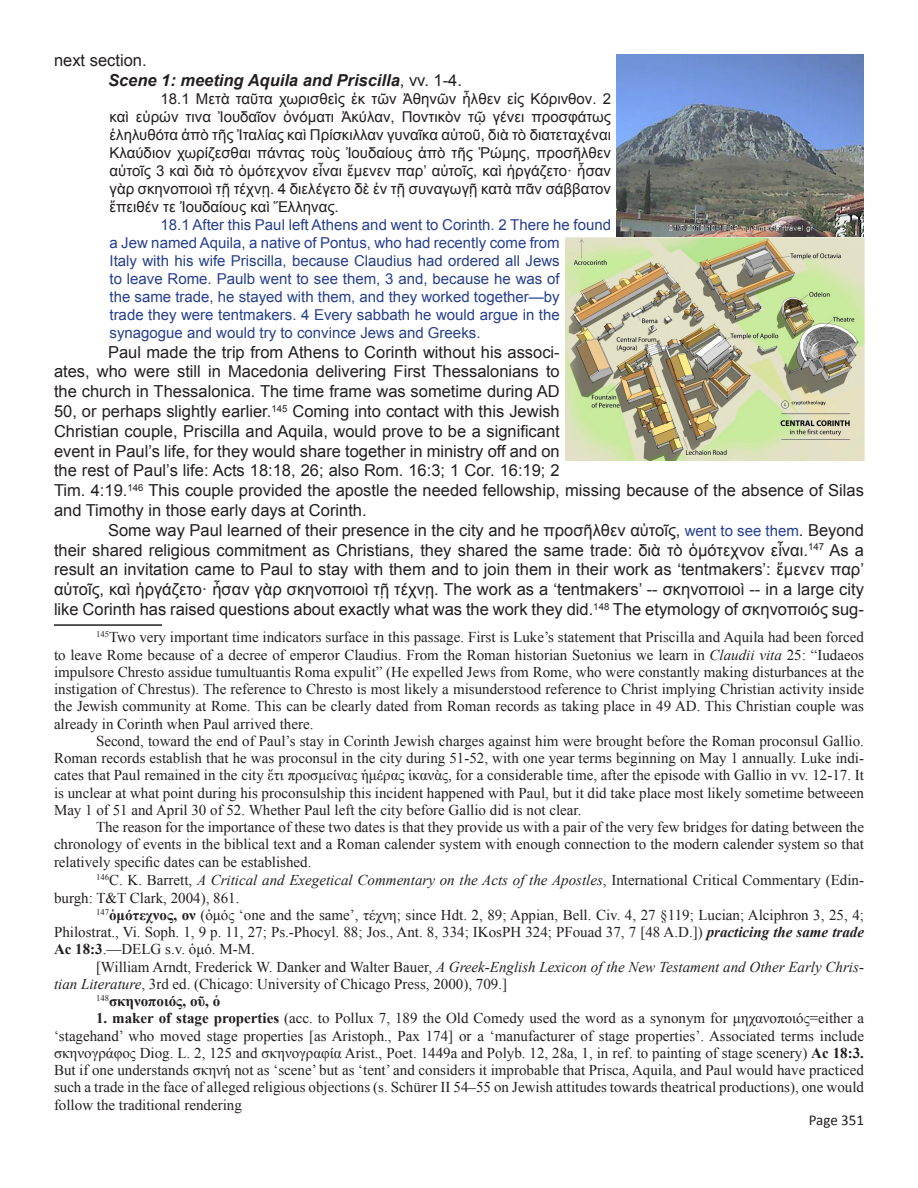
<style>
.page{position:relative;width:918px;height:1188px;background:#fff}
.page>*{position:absolute;margin:0;border:0;box-sizing:border-box;transform-origin:0 0}
.t1{font:16.5px/19.8px "Arial";color:#231f20}
.t2{font:italic 700 16.5px "Arial";color:#231f20}
.Footnote{font:15px/17.2px "Times New Roman";color:#231f20;text-align:justify}
.t3{font:15px/18px "Arial";color:#231f20;text-align:justify}
.t4{font:15px/18px "Arial";color:#253f8e}
.Footnote-2{font:700 15px "Times New Roman";color:#231f20}
.t5{font:15px "Calibri";color:#231f20}
.s1{font-weight:400;font-style:normal}
.s2{font-size:15px;color:#253f8e}
.s3{font-style:italic}
.s4{font-weight:700}
.s5{font-weight:700;font-style:italic}
</style>
<div class="page">
<hr style="left:54px;top:624px;width:108px;height:2px;background:#231f20">
<img style="left:616px;top:54px;width:248px;height:184px">
<img style="left:566px;top:238px;width:298px;height:223px">
<p class="t1" style="left:54px;top:50px;width:94px">next section.</p>
<p class="t2" style="left:108px;top:69px;width:355px">Scene 1: meeting Aquila and Priscilla<span class="s1">, vv. 1-4.</span></p>
<p class="t3" style="left:110px;top:90px;width:503px;text-indent:51px">18.1 Μετὰ ταῦτα χωρισθεὶς ἐκ τῶν Ἀθηνῶν ἦλθεν εἰς Κόρινθον. 2 καὶ εὑρών τινα Ἰουδαῖον ὀνόματι Ἀκύλαν, Ποντικὸν τῷ γένει προσφάτως ἐληλυθότα ἀπὸ τῆς Ἰταλίας καὶ Πρίσκιλλαν γυναῖκα αὐτοῦ, διὰ τὸ διατεταχέναι Κλαύδιον χωρίζεσθαι πάντας τοὺς Ἰουδαίους ἀπὸ τῆς Ῥώμης, προσῆλθεν αὐτοῖς 3 καὶ διὰ τὸ ὁμότεχνον εἶναι ἔμενεν παρʼ αὐτοῖς, καὶ ἠργάζετο· ἦσαν γὰρ σκηνοποιοὶ τῇ τέχνῃ. 4 διελέγετο δὲ ἐν τῇ συναγωγῇ κατὰ πᾶν σάββατον ἔπειθέν τε Ἰουδαίους καὶ Ἕλληνας.</p>
<p class="t4" style="left:110px;top:216px;width:503px;text-indent:51px">18.1 After this Paul left Athens and went to Corinth. 2 There he found a Jew named Aquila, a native of Pontus, who had recently come from<br>Italy with his wife Priscilla, because Claudius had ordered all Jews<br>to leave Rome. Paulb went to see them, 3 and, because he was of<br>the same trade, he stayed with them, and they worked together—by<br>trade they were tentmakers. 4 Every sabbath he would argue in the synagogue and would try to convince Jews and Greeks.</p>
<p class="t1" style="left:54px;top:342px;width:811px;text-indent:54px">Paul made the trip from Athens to Corinth without his associ-<br>ates, who were still in Macedonia delivering First Thessalonians to<br>the church in Thessalonica. The time frame was sometime during AD<br>50, or perhaps slightly earlier.<sup>145</sup> Coming into contact with this Jewish<br>Christian couple, Priscilla and Aquila, would prove to be a significant<br>event in Paul’s life, for they would share together in ministry off and on<br>the rest of Paul’s life: Acts 18:18, 26; also Rom. 16:3; 1 Cor. 16:19; 2<br>Tim. 4:19.<sup>146</sup> This couple provided the apostle the needed fellowship, missing because of the absence of Silas and Timothy in those early days at Corinth.</p>
<p class="t1" style="left:54px;top:520px;width:811px;text-align:justify;text-indent:54px">Some way Paul learned of their presence in the city and he προσῆλθεν αὐτοῖς, <span class="s2">went to see them</span>. Beyond their shared religious commitment as Christians, they shared the same trade: διὰ τὸ ὁμότεχνον εἶναι.<sup>147</sup> As a result an invitation came to Paul to stay with them and to join them in their work as ‘tentmakers’: ἔμενεν παρʼ αὐτοῖς, καὶ ἠργάζετο· ἦσαν γὰρ σκηνοποιοὶ τῇ τέχνῃ. The work as a ‘tentmakers’ -- σκηνοποιοὶ -- in a large city like Corinth has raised questions about exactly what was the work they did.<sup>148</sup> The etymology of σκηνοποιός sug-</p>
<p class="Footnote" style="left:54px;top:628px;width:812px;text-indent:42px"><sup>145</sup>Two very important time indicators surface in this passage. First is Luke’s statement that Priscilla and Aquila had been forced to leave Rome because of a decree of emperor Claudius. From the Roman historian Suetonius we learn in <span class="s3">Claudii vita</span> 25: “Iudaeos impulsore Chresto assidue tumultuantis Roma expulit” (He expelled Jews from Rome, who were constantly making disturbances at the instigation of Chrestus). The reference to Chresto is most likely a misunderstood reference to Christ implying Christian activity inside the Jewish community at Rome. This can be clearly dated from Roman records as taking place in 49 AD. This Christian couple was already in Corinth when Paul arrived there.</p>
<p class="Footnote" style="left:54px;top:732px;width:812px;text-indent:42px">Second, toward the end of Paul’s stay in Corinth Jewish charges against him were brought before the Roman proconsul Gallio.<br>Roman records establish that he was proconsul in the city during 51-52, with one year terms beginning on May 1 annually. Luke indi&shy;cates that Paul remained in the city ἔτι προσμείνας ἡμέρας ἱκανὰς, for a considerable time, after the episode with Gallio in vv. 12-17. It is unclear at what point during his proconsulship this incident happened with Paul, but it did take place most likely sometime betweeen May 1 of 51 and April 30 of 52. Whether Paul left the city before Gallio did is not clear.</p>
<p class="Footnote" style="left:54px;top:818px;width:812px;text-indent:42px">The reason for the importance of these two dates is that they provide us with a pair of the very few bridges for dating between the chronology of events in the biblical text and a Roman calender system with enough connection to the modern calender system so that relatively specific dates can be established.</p>
<p class="Footnote" style="left:54px;top:870px;width:811px;line-height:18px;text-indent:42px"><sup>146</sup>C. K. Barrett, <span class="s3">A Critical and Exegetical Commentary on the Acts of the Apostles</span>, International Critical Commentary (Edin&shy;burgh: T&amp;T Clark, 2004), 861.</p>
<p class="Footnote" style="left:54px;top:906px;width:812px;text-indent:42px"><sup>147</sup><span class="s4">ὁμότεχνος, ον</span> (ὁμός ‘one and the same’, τέχνη; since Hdt. 2, 89; Appian, Bell. Civ. 4, 27 §119; Lucian; Alciphron 3, 25, 4; Philostrat., Vi. Soph. 1, 9 p. 11, 27; Ps.-Phocyl. 88; Jos., Ant. 8, 334; IKosPH 324; PFouad 37, 7 [48 A.D.]) <span class="s5">practicing the same trade </span><span class="s4">Ac 18:3</span>.—DELG s.v. ὁμό. M-M.</p>
<p class="Footnote" style="left:54px;top:958px;width:811px;text-indent:42px">[William Arndt, Frederick W. Danker and Walter Bauer, <span class="s3">A Greek-English Lexicon of the New Testament and Other Early Chris&shy;tian Literature</span>, 3rd ed. (Chicago: University of Chicago Press, 2000), 709.]</p>
<p class="Footnote-2" style="left:96px;top:991px;width:126px"><sup>148</sup>σκηνοποιός, οῦ, ὁ</p>
<p class="Footnote" style="left:54px;top:1009px;width:812px;text-indent:42px"><span class="s4">1. maker of stage properties</span> (acc. to Pollux 7, 189 the Old Comedy used the word as a synonym for μηχανοποιός=either a ‘stagehand’ who moved stage properties [as Aristoph., Pax 174] or a ‘manufacturer of stage properties’. Associated terms include σκηνογράφος Diog. L. 2, 125 and σκηνογραφία Arist., Poet. 1449a and Polyb. 12, 28a, 1, in ref. to painting of stage scenery) <span class="s4">Ac 18:3.<br></span>But if one understands σκηνή not as ‘scene’ but as ‘tent’ and considers it improbable that Prisca, Aquila, and Paul would have practiced such a trade in the face of alleged religious objections (s. Schürer II 54–55 on Jewish attitudes towards theatrical productions), one would follow the traditional rendering</p>
<p class="t5" style="left:809px;top:1110px;width:57px">Page 351</p>
</div>
